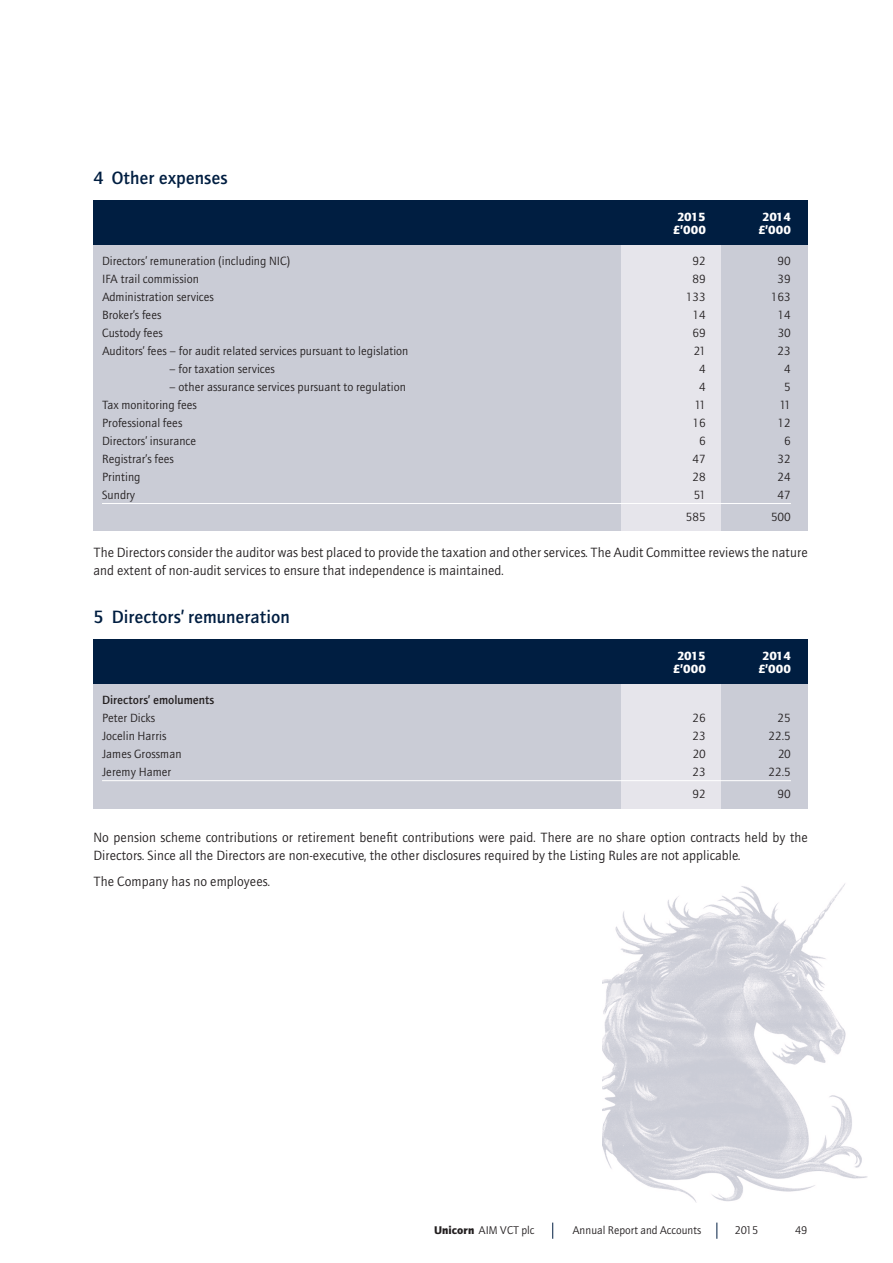
<style>
.page{position:relative;width:893px;height:1263px;background:#fff}
.page>*{position:absolute;margin:0;border:0;box-sizing:border-box;transform-origin:0 0}
.Blue_Sub-Headings{font:500 18px "AT Quay Sans";color:#001e41}
.Body{font:13.5px/18px "AT Quay Sans";color:#231f20}
.Table_Text{font:12px "AT Quay Sans";color:#231f20}
.Table_Headings{font:900 12px "AT Quay Sans";color:#fff}
.Table_Text-2{font:500 12px "AT Quay Sans";color:#231f20}
.t1{font:11.25px "AT Quay Sans";color:#231f20}
.s1{font-weight:900}
</style>
<div class="page">
<svg style="left:552px;top:1222px;width:1px;height:17px"></svg>
<svg style="left:716px;top:1222px;width:1px;height:17px"></svg>
<img style="left:603px;top:883px;width:264px;height:320px">
<div style="left:94px;top:235px;width:714px;height:296px;background:#caccd6"></div>
<div style="left:621px;top:241px;width:100px;height:290px;background:#e6e5eb"></div>
<div style="left:94px;top:200px;width:714px;height:45px;background:#001e41"></div>
<hr style="left:102px;top:503px;width:689px;height:1px;background:#fff">
<div style="left:94px;top:674px;width:714px;height:135px;background:#caccd6"></div>
<div style="left:621px;top:680px;width:100px;height:129px;background:#e6e5eb"></div>
<div style="left:94px;top:639px;width:714px;height:45px;background:#001e41"></div>
<hr style="left:102px;top:780px;width:689px;height:1px;background:#fff">
<p class="Blue_Sub-Headings" style="left:94px;top:167px;width:136px">4 Other expenses</p>
<p class="Table_Headings" style="left:677px;top:209px;width:30px">2015</p>
<p class="Table_Headings" style="left:762px;top:209px;width:30px">2014</p>
<p class="Table_Headings" style="left:673px;top:223px;width:34px">£’000</p>
<p class="Table_Headings" style="left:758px;top:223px;width:34px">£’000</p>
<p class="Table_Text" style="left:102px;top:254px;width:190px">Directors’ remuneration (including NIC)</p>
<p class="Table_Text" style="left:692px;top:254px;width:15px">92</p>
<p class="Table_Text" style="left:778px;top:254px;width:15px">90</p>
<p class="Table_Text" style="left:102px;top:272px;width:98px">IFA trail commission</p>
<p class="Table_Text" style="left:692px;top:272px;width:15px">89</p>
<p class="Table_Text" style="left:778px;top:272px;width:15px">39</p>
<p class="Table_Text" style="left:102px;top:290px;width:113px">Administration services</p>
<p class="Table_Text" style="left:686px;top:290px;width:22px">133</p>
<p class="Table_Text" style="left:771px;top:290px;width:22px">163</p>
<p class="Table_Text" style="left:102px;top:308px;width:61px">Broker’s fees</p>
<p class="Table_Text" style="left:692px;top:308px;width:15px">14</p>
<p class="Table_Text" style="left:778px;top:308px;width:15px">14</p>
<p class="Table_Text" style="left:102px;top:326px;width:62px">Custody fees</p>
<p class="Table_Text" style="left:692px;top:326px;width:15px">69</p>
<p class="Table_Text" style="left:778px;top:326px;width:15px">30</p>
<p class="Table_Text" style="left:102px;top:344px;width:308px">Auditors’ fees – for audit related services pursuant to legislation</p>
<p class="Table_Text" style="left:694px;top:344px;width:14px">21</p>
<p class="Table_Text" style="left:778px;top:344px;width:15px">23</p>
<p class="Table_Text" style="left:169px;top:362px;width:107px">– for taxation services</p>
<p class="Table_Text" style="left:699px;top:362px;width:8px">4</p>
<p class="Table_Text" style="left:784px;top:362px;width:8px">4</p>
<p class="Table_Text" style="left:169px;top:380px;width:238px">– other assurance services pursuant to regulation</p>
<p class="Table_Text" style="left:699px;top:380px;width:8px">4</p>
<p class="Table_Text" style="left:784px;top:380px;width:8px">5</p>
<p class="Table_Text" style="left:102px;top:398px;width:96px">Tax monitoring fees</p>
<p class="Table_Text" style="left:694px;top:398px;width:13px">11</p>
<p class="Table_Text" style="left:780px;top:398px;width:13px">11</p>
<p class="Table_Text" style="left:102px;top:416px;width:82px">Professional fees</p>
<p class="Table_Text" style="left:692px;top:416px;width:15px">16</p>
<p class="Table_Text" style="left:778px;top:416px;width:15px">12</p>
<p class="Table_Text" style="left:102px;top:434px;width:96px">Directors’ insurance</p>
<p class="Table_Text" style="left:699px;top:434px;width:8px">6</p>
<p class="Table_Text" style="left:784px;top:434px;width:8px">6</p>
<p class="Table_Text" style="left:102px;top:452px;width:74px">Registrar’s fees</p>
<p class="Table_Text" style="left:692px;top:452px;width:15px">47</p>
<p class="Table_Text" style="left:778px;top:452px;width:15px">32</p>
<p class="Table_Text" style="left:102px;top:470px;width:40px">Printing</p>
<p class="Table_Text" style="left:692px;top:470px;width:15px">28</p>
<p class="Table_Text" style="left:778px;top:470px;width:15px">24</p>
<p class="Table_Text" style="left:102px;top:488px;width:35px">Sundry</p>
<p class="Table_Text" style="left:694px;top:488px;width:14px">51</p>
<p class="Table_Text" style="left:778px;top:488px;width:15px">47</p>
<p class="Table_Text" style="left:686px;top:510px;width:22px">585</p>
<p class="Table_Text" style="left:771px;top:510px;width:21px">500</p>
<p class="Body" style="left:94px;top:543px;width:716px">The Directors consider the auditor was best placed to provide the taxation and other services. The Audit Committee reviews the nature and extent of non-audit services to ensure that independence is maintained.</p>
<p class="Blue_Sub-Headings" style="left:94px;top:606px;width:198px">5 Directors’ remuneration</p>
<p class="Table_Headings" style="left:677px;top:648px;width:30px">2015</p>
<p class="Table_Headings" style="left:762px;top:648px;width:30px">2014</p>
<p class="Table_Headings" style="left:673px;top:662px;width:34px">£’000</p>
<p class="Table_Headings" style="left:758px;top:662px;width:34px">£’000</p>
<p class="Table_Text-2" style="left:102px;top:693px;width:114px">Directors’ emoluments</p>
<p class="Table_Text" style="left:102px;top:711px;width:55px">Peter Dicks</p>
<p class="Table_Text" style="left:692px;top:711px;width:15px">26</p>
<p class="Table_Text" style="left:778px;top:711px;width:15px">25</p>
<p class="Table_Text" style="left:102px;top:729px;width:66px">Jocelin Harris</p>
<p class="Table_Text" style="left:692px;top:729px;width:15px">23</p>
<p class="Table_Text" style="left:768px;top:729px;width:24px">22.5</p>
<p class="Table_Text" style="left:102px;top:747px;width:81px">James Grossman</p>
<p class="Table_Text" style="left:693px;top:747px;width:14px">20</p>
<p class="Table_Text" style="left:778px;top:747px;width:14px">20</p>
<p class="Table_Text" style="left:102px;top:765px;width:71px">Jeremy Hamer</p>
<p class="Table_Text" style="left:692px;top:765px;width:15px">23</p>
<p class="Table_Text" style="left:768px;top:765px;width:24px">22.5</p>
<p class="Table_Text" style="left:692px;top:787px;width:15px">92</p>
<p class="Table_Text" style="left:778px;top:787px;width:15px">90</p>
<p class="Body" style="left:94px;top:828px;width:716px">No pension scheme contributions or retirement benefit contributions were paid. There are no share option contracts held by the<br>Directors. Since all the Directors are non-executive, the other disclosures required by the Listing Rules are not applicable.</p>
<p class="Body" style="left:94px;top:872px;width:178px">The Company has no employees.</p>
<p class="t1" style="left:434px;top:1224px;width:102px"><span class="s1">Unicorn</span> AIM VCT plc</p>
<p class="t1" style="left:572px;top:1224px;width:130px">Annual Report and Accounts</p>
<p class="t1" style="left:735px;top:1224px;width:25px">2015</p>
<p class="t1" style="left:795px;top:1224px;width:14px">49</p>
</div>
